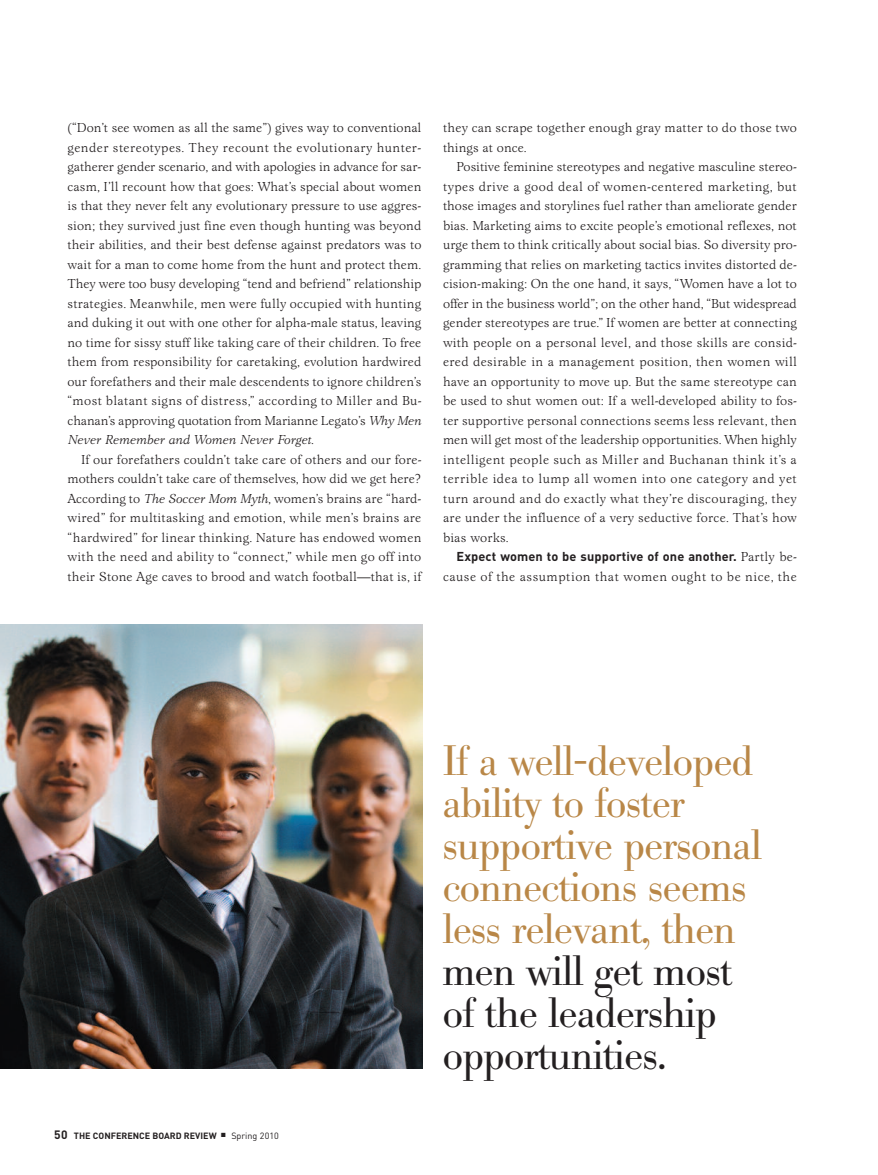
<style>
.page{position:relative;width:878px;height:1175px;background:#fff}
.page>*{position:absolute;margin:0;border:0;box-sizing:border-box;transform-origin:0 0}
.t1{font:300 42px/42px "Bodoni BE";letter-spacing:-.025em;color:#b98747}
.t2{font:300 42px/42px "Bodoni BE";letter-spacing:-.025em;color:#231f20}
.t3{font:13.5px/19.5px "Lomba Bk";letter-spacing:.01em;color:#231f20;text-align:justify}
.t4{font:13.5px "Lomba Bk";letter-spacing:.035em;color:#231f20}
.t5{font:700 12.75px "DIN";letter-spacing:.01em;color:#231f20}
.t6{font:700 9px "DIN";color:#231f20}
.s1{font-style:italic}
.s2{font-family:"Lomba Bk";font-weight:400;font-size:13.5px}
.s3{font-size:12px}
.s4{font-weight:400}
</style>
<div class="page">
<img style="left:0;top:624px;width:422px;height:444px">
<p class="t3" style="left:67px;top:118px;width:356px">(“Don’t see women as all the same”) gives way to conventional gender stereotypes. They recount the evolutionary hunter&shy;gatherer gender scenario, and with apologies in advance for sar&shy;casm, I’ll recount how that goes: What’s special about women is that they never felt any evolutionary pressure to use aggres&shy;sion; they survived just fine even though hunting was beyond their abilities, and their best defense against predators was to wait for a man to come home from the hunt and protect them.<br>They were too busy developing “tend and befriend” relationship strategies. Meanwhile, men were fully occupied with hunting and duking it out with one other for alpha-male status, leaving no time for sissy stuff like taking care of their children. To free them from responsibility for caretaking, evolution hardwired our forefathers and their male descendents to ignore children’s “most blatant signs of distress,” according to Miller and Bu&shy;chanan’s approving quotation from Marianne Legato’s <span class="s1">Why Men Never Remember and Women Never Forget</span>.</p>
<p class="t3" style="left:67px;top:449px;width:355px;text-indent:14px">If our forefathers couldn’t take care of others and our fore&shy;mothers couldn’t take care of themselves, how did we get here?<br>According to <span class="s1">The Soccer Mom Myth</span>, women’s brains are “hard&shy;wired” for multitasking and emotion, while men’s brains are “hardwired” for linear thinking. Nature has endowed women with the need and ability to “connect,” while men go off into their Stone Age caves to brood and watch football—that is, if</p>
<p class="t3" style="left:443px;top:118px;width:355px">they can scrape together enough gray matter to do those two things at once.</p>
<p class="t3" style="left:443px;top:157px;width:355px;text-indent:14px">Positive feminine stereotypes and negative masculine stereo&shy;types drive a good deal of women-centered marketing, but those images and storylines fuel rather than ameliorate gender bias. Marketing aims to excite people’s emotional reflexes, not urge them to think critically about social bias. So diversity pro&shy;gramming that relies on marketing tactics invites distorted de&shy;cision-making: On the one hand, it says, “Women have a lot to offer in the business world”; on the other hand, “But widespread gender stereotypes are true.” If women are better at connecting with people on a personal level, and those skills are consid&shy;ered desirable in a management position, then women will have an opportunity to move up. But the same stereotype can be used to shut women out: If a well-developed ability to fos&shy;ter supportive personal connections seems less relevant, then men will get most of the leadership opportunities. When highly intelligent people such as Miller and Buchanan think it’s a terrible idea to lump all women into one category and yet turn around and do exactly what they’re discouraging, they are under the influence of a very seductive force. That’s how bias works.</p>
<p class="t5" style="left:456px;top:549px;width:342px">Expect women to be supportive of one another. <span class="s2">Partly be-</span></p>
<p class="t4" style="left:443px;top:568px;width:355px">cause of the assumption that women ought to be nice, the</p>
<p class="t6" style="left:54px;top:1130px;width:226px"><span class="s3">50</span> THE CONFERENCE BOARD REVIEW ■ <span class="s4">Spring 2010</span></p>
<h1 class="t1" style="left:442px;top:745px;width:321px">If a well-developed ability to foster supportive personal connections seems less relevant, then</h1>
<h1 class="t2" style="left:442px;top:955px;width:291px">men will get most of the leadership opportunities.</h1>
</div>
